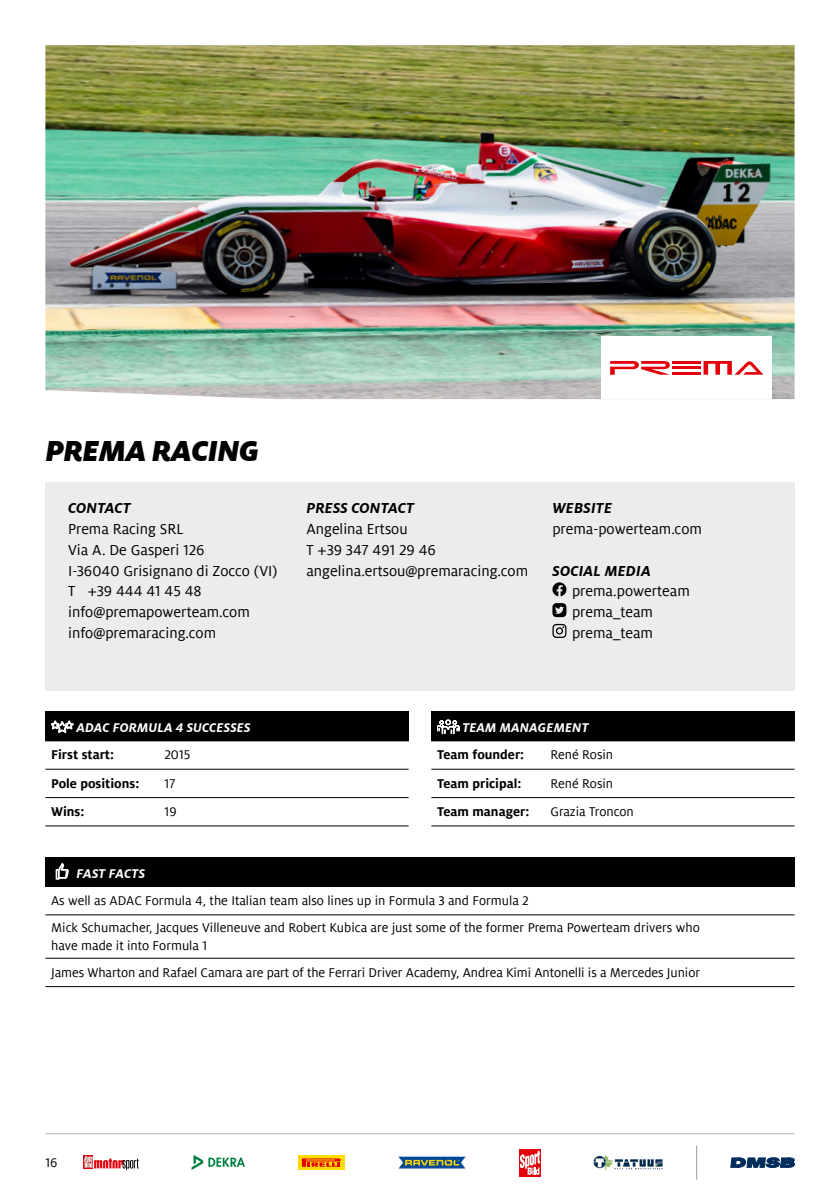
<style>
.page{position:relative;width:840px;height:1191px;background:#fff}
.page>*{position:absolute;margin:0;border:0;box-sizing:border-box;transform-origin:0 0}
.t1{font:italic 900 32px "Milo ADAC";letter-spacing:-.02em;color:#000}
.t2{font:16px/20.8px "Milo ADAC";color:#000}
.t3{font:italic 700 16px "Milo ADAC";letter-spacing:.01em;color:#000}
.t4{font:14px/26.8px "Milo ADAC";color:#000}
.t5{font:700 14px "Milo ADAC";color:#000}
.t6{font:italic 700 14px "Milo ADAC";letter-spacing:.01em;color:#fff}
</style>
<div class="page">
<hr style="left:45px;top:1133px;width:749px;height:1px;background:#b1b2b3">
<div style="left:45px;top:482px;width:749px;height:208px;background:#ececec"></div>
<img style="left:45px;top:45px;width:749px;height:354px">
<div style="left:601px;top:337px;width:170px;height:62px;background:#fff"></div>
<svg style="left:552px;top:582px;width:14px;height:14px"></svg>
<svg style="left:552px;top:603px;width:14px;height:14px"></svg>
<svg style="left:552px;top:624px;width:14px;height:14px"></svg>
<div style="left:45px;top:711px;width:363px;height:30px;background:#000"></div>
<hr style="left:45px;top:769px;width:114px;height:1px;background:#000">
<hr style="left:159px;top:769px;width:249px;height:1px;background:#000">
<hr style="left:45px;top:797px;width:114px;height:1px;background:#000">
<hr style="left:159px;top:797px;width:249px;height:1px;background:#000">
<hr style="left:45px;top:825px;width:114px;height:1px;background:#000">
<hr style="left:159px;top:825px;width:249px;height:1px;background:#000">
<svg style="left:51px;top:720px;width:22px;height:13px"></svg>
<div style="left:431px;top:711px;width:363px;height:30px;background:#000"></div>
<hr style="left:431px;top:769px;width:113px;height:1px;background:#000">
<hr style="left:544px;top:769px;width:250px;height:1px;background:#000">
<hr style="left:431px;top:797px;width:113px;height:1px;background:#000">
<hr style="left:544px;top:797px;width:250px;height:1px;background:#000">
<hr style="left:431px;top:825px;width:113px;height:1px;background:#000">
<hr style="left:544px;top:825px;width:250px;height:1px;background:#000">
<svg style="left:437px;top:719px;width:22px;height:15px"></svg>
<div style="left:45px;top:857px;width:749px;height:29px;background:#000"></div>
<hr style="left:45px;top:886px;width:749px;height:1px;background:#000">
<hr style="left:45px;top:914px;width:749px;height:1px;background:#000">
<hr style="left:45px;top:958px;width:749px;height:1px;background:#000">
<hr style="left:45px;top:986px;width:749px;height:1px;background:#000">
<svg style="left:56px;top:863px;width:12px;height:16px"></svg>
<svg style="left:730px;top:1157px;width:64px;height:10px"></svg>
<hr style="left:696px;top:1145px;width:1px;height:34px;background:#9c9c9d">
<div style="left:519px;top:1149px;width:21px;height:27px;background:#e3000b"></div>
<svg style="left:519px;top:1150px;width:21px;height:25px"></svg>
<svg style="left:398px;top:1156px;width:68px;height:13px"></svg>
<svg style="left:298px;top:1155px;width:46px;height:14px"></svg>
<svg style="left:302px;top:1158px;width:38px;height:8px"></svg>
<svg style="left:191px;top:1155px;width:54px;height:15px"></svg>
<div style="left:84px;top:1155px;width:9px;height:13px;background:#e3000b"></div>
<svg style="left:84px;top:1156px;width:55px;height:14px"></svg>
<svg style="left:593px;top:1155px;width:69px;height:15px"></svg>
<svg style="left:610px;top:361px;width:59px;height:14px"></svg>
<hr style="left:672px;top:361px;width:28px;height:3px;background:#e3000b">
<hr style="left:672px;top:366px;width:28px;height:3px;background:#e3000b">
<hr style="left:672px;top:372px;width:28px;height:3px;background:#e3000b">
<svg style="left:703px;top:361px;width:60px;height:14px"></svg>
<h1 class="t1" style="left:46px;top:431px;width:215px">PREMA RACING</h1>
<p class="t3" style="left:68px;top:499px;width:64px">CONTACT</p>
<p class="t2" style="left:68px;top:518px;width:211px">Prema Racing SRL<br>Via A. De Gasperi 126<br>I-36040 Grisignano di Zocco (VI)<br>T +39 444 41 45 48 info@premapowerteam.com info@premaracing.com</p>
<p class="t3" style="left:306px;top:499px;width:109px">PRESS CONTACT</p>
<p class="t2" style="left:306px;top:518px;width:223px">Angelina Ertsou<br>T +39 347 491 29 46 angelina.ertsou@premaracing.com</p>
<p class="t3" style="left:552px;top:499px;width:61px">WEBSITE</p>
<p class="t2" style="left:552px;top:518px;width:151px">prema-powerteam.com</p>
<p class="t3" style="left:552px;top:561px;width:100px">SOCIAL MEDIA</p>
<p class="t2" style="left:571px;top:581px;width:119px">prema.powerteam prema_team prema_team</p>
<p class="t6" style="left:76px;top:720px;width:175px">ADAC FORMULA 4 SUCCESSES</p>
<p class="t5" style="left:51px;top:747px;width:65px">First start:</p>
<p class="t4" style="left:164px;top:741px;width:27px">2015</p>
<p class="t5" style="left:51px;top:775px;width:90px">Pole positions:</p>
<p class="t4" style="left:164px;top:770px;width:12px">17</p>
<p class="t5" style="left:51px;top:803px;width:35px">Wins:</p>
<p class="t4" style="left:164px;top:798px;width:14px">19</p>
<p class="t6" style="left:462px;top:720px;width:128px">TEAM MANAGEMENT</p>
<p class="t5" style="left:437px;top:747px;width:89px">Team founder:</p>
<p class="t4" style="left:550px;top:741px;width:64px">René Rosin</p>
<p class="t5" style="left:437px;top:775px;width:86px">Team pricipal:</p>
<p class="t4" style="left:550px;top:770px;width:64px">René Rosin</p>
<p class="t5" style="left:437px;top:803px;width:94px">Team manager:</p>
<p class="t4" style="left:550px;top:798px;width:85px">Grazia Troncon</p>
<p class="t6" style="left:76px;top:865px;width:70px">FAST FACTS</p>
<p class="t4" style="left:51px;top:887px;width:649px">As well as ADAC Formula 4, the Italian team also lines up in Formula 3 and Formula 2<br>Mick Schumacher, Jacques Villeneuve and Robert Kubica are just some of the former Prema Powerteam drivers who</p>
<p class="t4" style="left:51px;top:932px;width:650px">have made it into Formula 1<br>James Wharton and Rafael Camara are part of the Ferrari Driver Academy, Andrea Kimi Antonelli is a Mercedes Junior</p>
<p class="t4" style="left:45px;top:1149px;width:14px">16</p>
</div>
